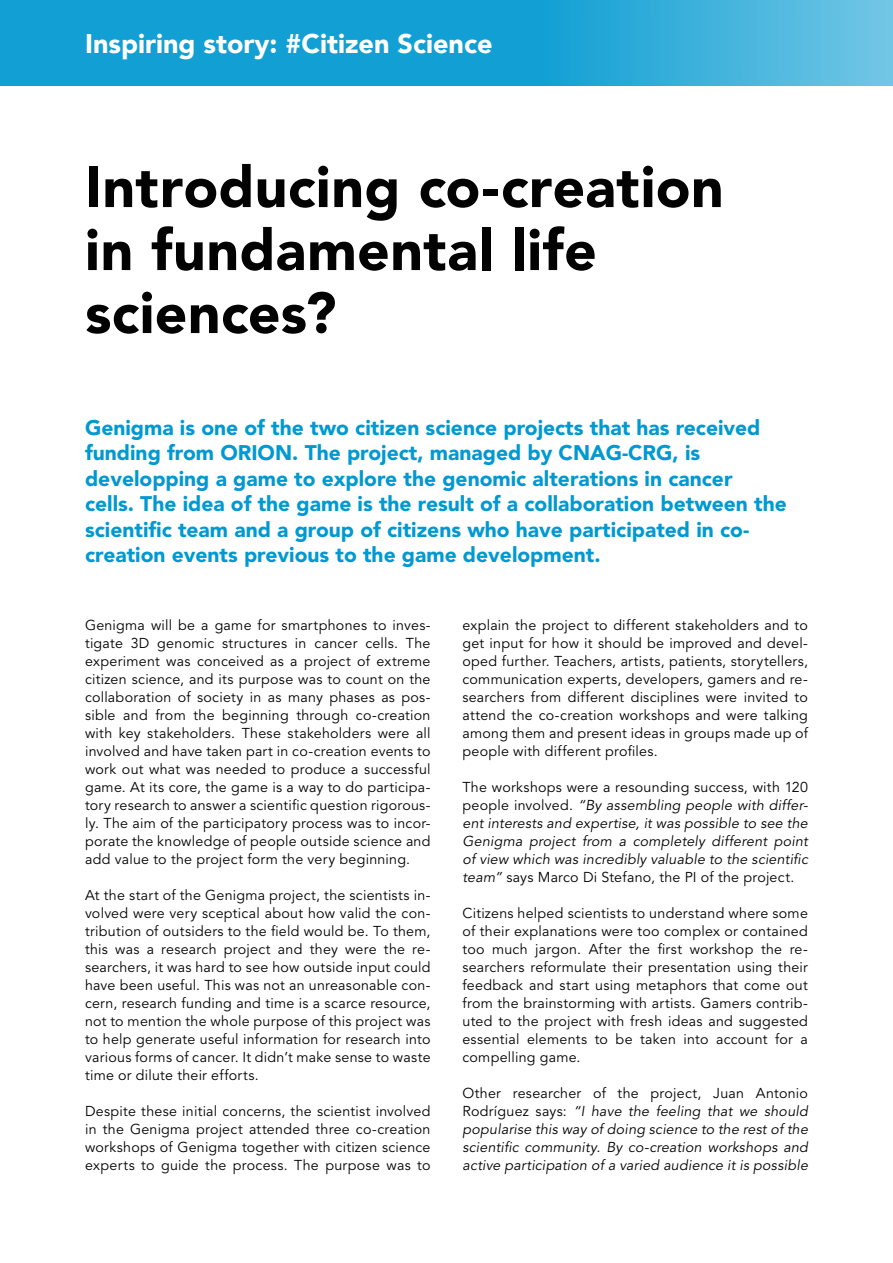
<style>
.page{position:relative;width:893px;height:1263px;background:#fff}
.page>*{position:absolute;margin:0;border:0;box-sizing:border-box;transform-origin:0 0}
.t1{font:900 57px/63px "Avenir";letter-spacing:.01em;color:#020203}
.t2{font:900 27px "Avenir";color:#fff}
.t3{font:900 21px/25.5px "Avenir LT Std";color:#0099d1}
.t4{font:14.25px/18px "Avenir LT Std";letter-spacing:.02em;color:#020203;text-align:justify}
.t5{font:italic 14.25px/18px "Avenir LT Std";letter-spacing:.015em;color:#020203;text-align:justify}
.s1{font-style:normal}
</style>
<div class="page">
<svg style="left:0;top:0;width:893px;height:86px;background:#24a7d7"></svg>
<h2 class="t2" style="left:85px;top:20px;width:409px">Inspiring story: #Citizen Science</h2>
<h1 class="t1" style="left:85px;top:154px;width:640px">Introducing co-creation in fundamental life sciences?</h1>
<p class="t3" style="left:85px;top:415px;width:703px">Genigma is one of the two citizen science projects that has received funding from ORION. The project, managed by CNAG-CRG, is developping a game to explore the genomic alterations in cancer<br>cells. The idea of the game is the result of a collaboration between the scientific team and a group of citizens who have participated in co&shy;creation events previous to the game development.</p>
<p class="t4" style="left:85px;top:616px;width:347px">Genigma will be a game for smartphones to inves&shy;tigate 3D genomic structures in cancer cells. The experiment was conceived as a project of extreme citizen science, and its purpose was to count on the collaboration of society in as many phases as pos&shy;sible and from the beginning through co-creation with key stakeholders. These stakeholders were all involved and have taken part in co-creation events to work out what was needed to produce a successful game. At its core, the game is a way to do participa&shy;tory research to answer a scientific question rigorous&shy;ly. The aim of the participatory process was to incor&shy;porate the knowledge of people outside science and add value to the project form the very beginning.</p>
<p class="t4" style="left:85px;top:886px;width:347px">At the start of the Genigma project, the scientists in&shy;volved were very sceptical about how valid the con&shy;tribution of outsiders to the field would be. To them, this was a research project and they were the re&shy;searchers, it was hard to see how outside input could have been useful. This was not an unreasonable con&shy;cern, research funding and time is a scarce resource, not to mention the whole purpose of this project was to help generate useful information for research into various forms of cancer. It didn’t make sense to waste time or dilute their efforts.</p>
<p class="t4" style="left:85px;top:1102px;width:347px">Despite these initial concerns, the scientist involved in the Genigma project attended three co-creation workshops of Genigma together with citizen science experts to guide the process. The purpose was to</p>
<p class="t4" style="left:462px;top:616px;width:347px">explain the project to different stakeholders and to get input for how it should be improved and devel&shy;oped further. Teachers, artists, patients, storytellers, communication experts, developers, gamers and re&shy;searchers from different disciplines were invited to attend the co-creation workshops and were talking among them and present ideas in groups made up of people with different profiles.</p>
<p class="t5" style="left:462px;top:778px;width:347px"><span class="s1">The workshops were a resounding success, with 120 people involved.</span> “By assembling people with differ&shy;ent interests and expertise, it was possible to see the Genigma project from a completely different point of view which was incredibly valuable to the scientific team” <span class="s1">says Marco Di Stefano, the PI of the project.</span></p>
<p class="t4" style="left:462px;top:904px;width:347px">Citizens helped scientists to understand where some of their explanations were too complex or contained too much jargon. After the first workshop the re&shy;searchers reformulate their presentation using their feedback and start using metaphors that come out from the brainstorming with artists. Gamers contrib&shy;uted to the project with fresh ideas and suggested essential elements to be taken into account for a compelling game.</p>
<p class="t5" style="left:462px;top:1084px;width:347px"><span class="s1">Other researcher of the project, Juan Antonio Rodríguez says:</span> “I have the feeling that we should popularise this way of doing science to the rest of the scientific community. By co-creation workshops and active participation of a varied audience it is possible</p>
</div>
